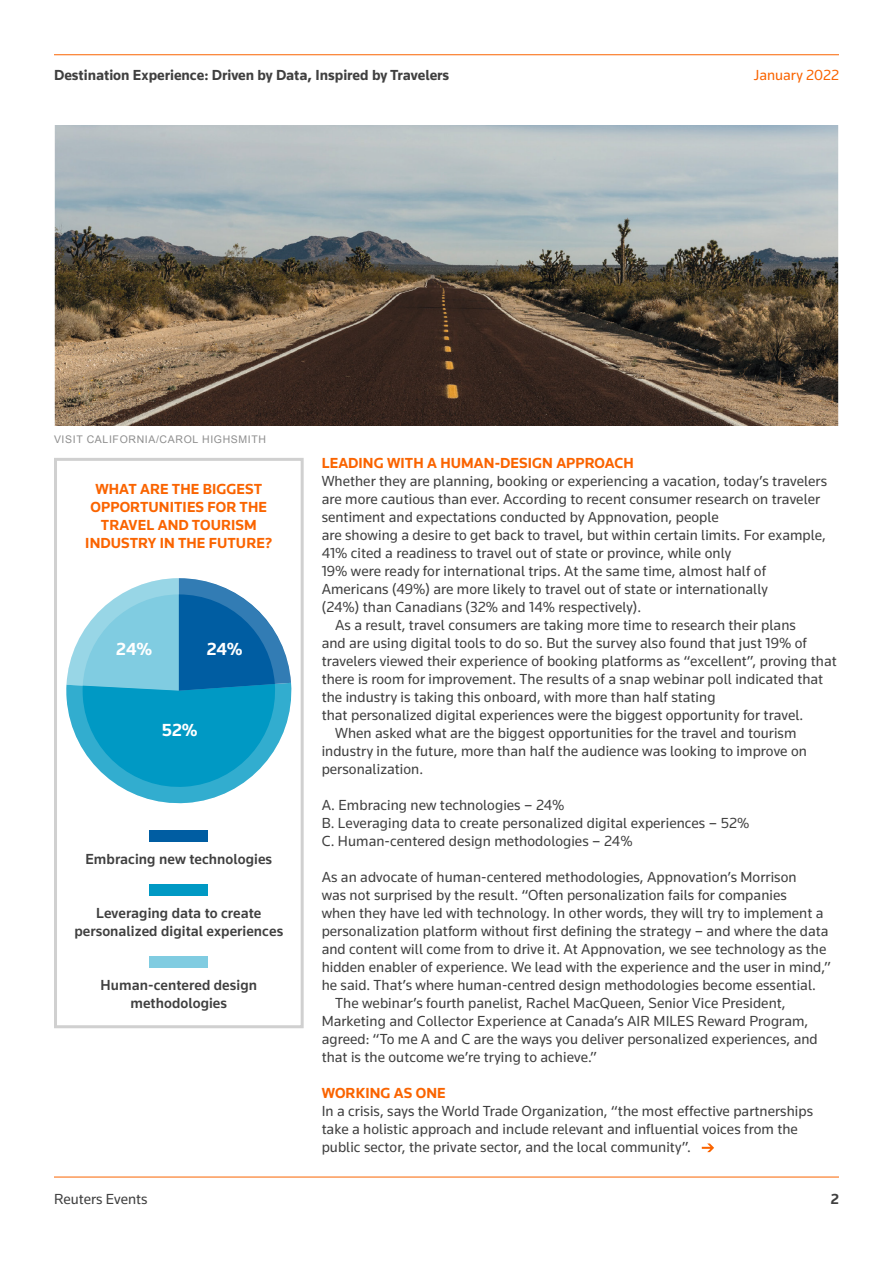
<style>
.page{position:relative;width:893px;height:1263px;background:#fff}
.page>*{position:absolute;margin:0;border:0;box-sizing:border-box;transform-origin:0 0}
.t1{font:700 18px "Knowledge 2017";color:#fff}
.t2{font:15px/18px "Knowledge 2017";letter-spacing:.005em;color:#404040}
.t3{font:700 15px/18px "Knowledge 2017";letter-spacing:.005em;color:#fa6400;text-align:center}
.t4{font:500 15px/18px "Knowledge 2017";letter-spacing:.005em;color:#404040;text-align:center}
.t5{font:700 15px "Knowledge 2017";color:#404040}
.t6{font:15px "Knowledge 2017";color:#fa6400}
.t7{font:10.5px "Arial";letter-spacing:.06em;color:#8d8d8d}
</style>
<div class="page">
<hr style="left:54px;top:54px;width:785px;height:1px;background:#fa6400">
<hr style="left:54px;top:1177px;width:785px;height:1px;background:#fa6400">
<div style="left:54px;top:458px;width:250px;height:570px;border:3px solid #d0d0d0"></div>
<svg style="left:702px;top:1143px;width:12px;height:9px"></svg>
<svg style="left:66px;top:578px;width:226px;height:226px"></svg>
<img style="left:54px;top:126px;width:785px;height:299px">
<div style="left:150px;top:831px;width:58px;height:11px;background:#005da2"></div>
<div style="left:150px;top:885px;width:58px;height:11px;background:#0099c4"></div>
<div style="left:150px;top:956px;width:58px;height:12px;background:#80cce1"></div>
<p class="t5" style="left:54px;top:65px;width:397px">Destination Experience: Driven by Data, Inspired by Travelers</p>
<p class="t6" style="left:754px;top:65px;width:87px">January 2022</p>
<p class="t7" style="left:54px;top:433px;width:214px">VISIT CALIFORNIA/CAROL HIGHSMITH</p>
<p class="t3" style="left:85px;top:480px;width:189px">WHAT ARE THE BIGGEST<br>OPPORTUNITIES FOR THE<br>TRAVEL AND TOURISM<br>INDUSTRY IN THE FUTURE?</p>
<p class="t1" style="left:116px;top:638px;width:37px">24%</p>
<p class="t1" style="left:207px;top:638px;width:37px">24%</p>
<p class="t1" style="left:162px;top:719px;width:37px">52%</p>
<p class="t4" style="left:85px;top:850px;width:188px">Embracing new technologies</p>
<p class="t4" style="left:74px;top:904px;width:210px">Leveraging data to create personalized digital experiences</p>
<p class="t4" style="left:101px;top:976px;width:158px">Human-centered design methodologies</p>
<p class="t3" style="left:322px;top:454px;width:314px">LEADING WITH A HUMAN-DESIGN APPROACH</p>
<p class="t2" style="left:322px;top:472px;width:507px">Whether they are planning, booking or experiencing a vacation, today’s travelers</p>
<p class="t2" style="left:322px;top:490px;width:500px">are more cautious than ever. According to recent consumer research on traveler</p>
<p class="t2" style="left:322px;top:508px;width:399px">sentiment and expectations conducted by Appnovation, people</p>
<p class="t2" style="left:322px;top:526px;width:506px">are showing a desire to get back to travel, but within certain limits. For example,</p>
<p class="t2" style="left:322px;top:544px;width:411px">41% cited a readiness to travel out of state or province, while only</p>
<p class="t2" style="left:322px;top:562px;width:446px">19% were ready for international trips. At the same time, almost half of</p>
<p class="t2" style="left:322px;top:580px;width:448px">Americans (49%) are more likely to travel out of state or internationally</p>
<p class="t2" style="left:322px;top:598px;width:321px">(24%) than Canadians (32% and 14% respectively).</p>
<p class="t2" style="left:335px;top:616px;width:462px">As a result, travel consumers are taking more time to research their plans</p>
<p class="t2" style="left:322px;top:634px;width:487px">and are using digital tools to do so. But the survey also found that just 19% of</p>
<p class="t2" style="left:322px;top:652px;width:517px">travelers viewed their experience of booking platforms as “excellent”, proving that</p>
<p class="t2" style="left:322px;top:670px;width:503px">there is room for improvement. The results of a snap webinar poll indicated that</p>
<p class="t2" style="left:322px;top:688px;width:395px">the industry is taking this onboard, with more than half stating</p>
<p class="t2" style="left:322px;top:706px;width:483px">that personalized digital experiences were the biggest opportunity for travel.</p>
<p class="t2" style="left:335px;top:724px;width:463px">When asked what are the biggest opportunities for the travel and tourism</p>
<p class="t2" style="left:322px;top:742px;width:487px">industry in the future, more than half the audience was looking to improve on</p>
<p class="t2" style="left:322px;top:760px;width:103px">personalization.</p>
<p class="t2" style="left:322px;top:796px;width:429px">A. Embracing new technologies – 24%<br>B. Leveraging data to create personalized digital experiences – 52%<br>C. Human-centered design methodologies – 24%</p>
<p class="t2" style="left:322px;top:868px;width:476px">As an advocate of human-centered methodologies, Appnovation’s Morrison</p>
<p class="t2" style="left:322px;top:886px;width:467px">was not surprised by the result. “Often personalization fails for companies</p>
<p class="t2" style="left:322px;top:904px;width:503px">when they have led with technology. In other words, they will try to implement a</p>
<p class="t2" style="left:322px;top:922px;width:508px">personalization platform without first defining the strategy – and where the data</p>
<p class="t2" style="left:322px;top:940px;width:506px">and content will come from to drive it. At Appnovation, we see technology as the</p>
<p class="t2" style="left:322px;top:958px;width:511px">hidden enabler of experience. We lead with the experience and the user in mind,”</p>
<p class="t2" style="left:322px;top:976px;width:496px">he said. That’s where human-centred design methodologies become essential.</p>
<p class="t2" style="left:335px;top:994px;width:452px">The webinar’s fourth panelist, Rachel MacQueen, Senior Vice President,</p>
<p class="t2" style="left:322px;top:1012px;width:488px">Marketing and Collector Experience at Canada’s AIR MILES Reward Program,</p>
<p class="t2" style="left:322px;top:1030px;width:498px">agreed: “To me A and C are the ways you deliver personalized experiences, and</p>
<p class="t2" style="left:322px;top:1048px;width:277px">that is the outcome we’re trying to achieve.”</p>
<p class="t3" style="left:322px;top:1084px;width:126px">WORKING AS ONE</p>
<p class="t2" style="left:322px;top:1102px;width:493px">In a crisis, says the World Trade Organization, “the most effective partnerships take a holistic approach and include relevant and influential voices from the public sector, the private sector, and the local community”.</p>
<p class="t2" style="left:54px;top:1189px;width:95px">Reuters Events</p>
<p class="t5" style="left:831px;top:1189px;width:10px">2</p>
</div>
